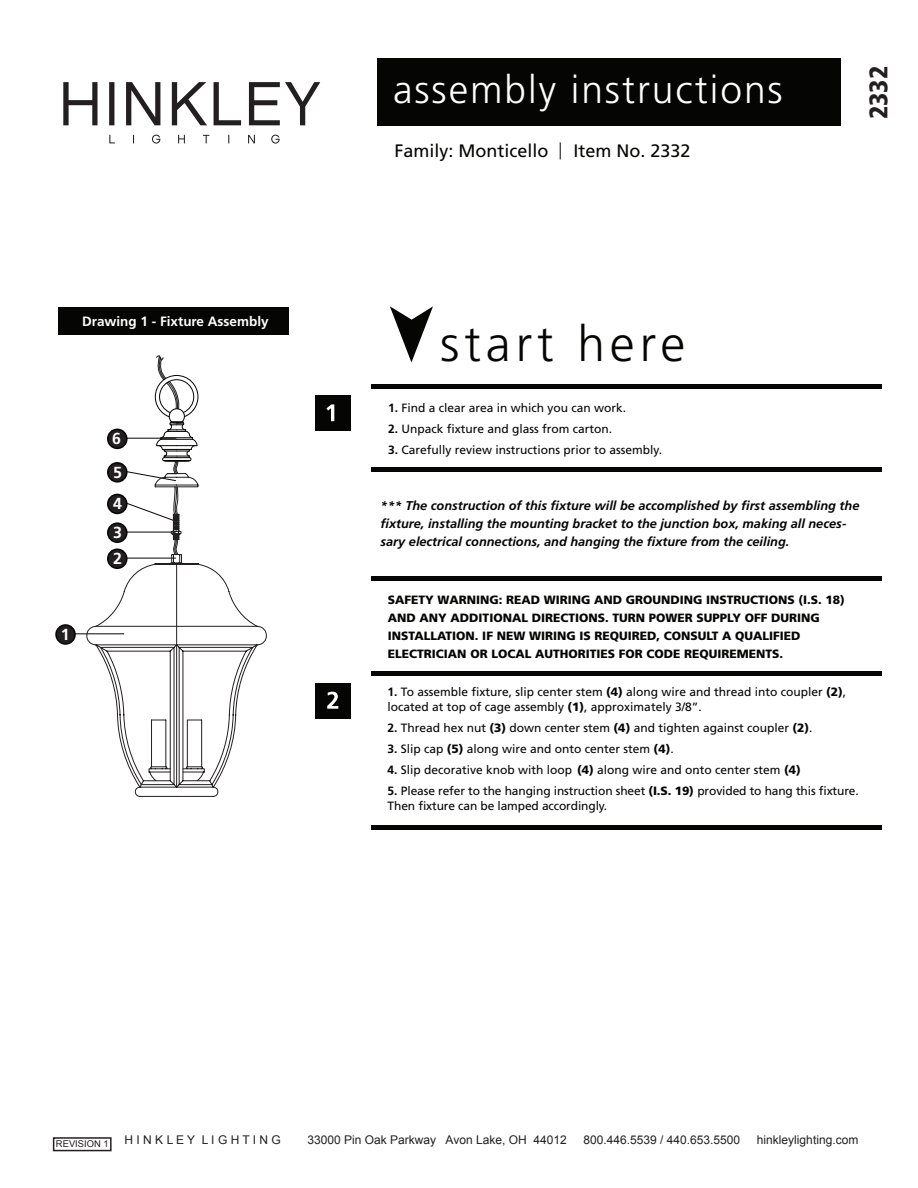
<style>
.page{position:relative;width:918px;height:1188px;background:#fff}
.page>*{position:absolute;margin:0;border:0;box-sizing:border-box;transform-origin:0 0}
.t1{font:300 49.65px "Frutiger LT Std";letter-spacing:.1em;color:#050504}
.t2{font:300 39px "Frutiger LT Std";letter-spacing:.05em;color:#fff}
.t3{font:900 condensed 25.5px "Frutiger LT Std";color:#231f20}
.t4{font:18px "Frutiger LT Std";color:#050504}
.t5{font:700 16.05px/33.5px "Frutiger LT Std";color:#fff}
.t6{font:700 13.5px "Frutiger LT Std";color:#fff}
.t7{font:italic 700 12.75px/18px "Frutiger LT Std";color:#050504}
.t8{font:12px/15px "Frutiger LT Std";color:#050504}
.t9{font:900 12px/18px "Frutiger LT Std";color:#050504}
.t10{font:12px "Arial";color:#231f20}
.t11{font:9.3px "Arial";color:#231f20}
.s1{font-weight:700}
.s2{font-weight:900}
</style>
<div class="page">
<div style="left:377px;top:58px;width:463px;height:68px;background:#050504"></div>
<svg style="left:390px;top:306px;width:43px;height:56px"></svg>
<div style="left:315px;top:395px;width:35px;height:35px;background:#050504"></div>
<svg style="left:326px;top:404px;width:8px;height:17px"></svg>
<div style="left:371px;top:384px;width:511px;height:5px;background:#050504"></div>
<div style="left:371px;top:467px;width:511px;height:5px;background:#050504"></div>
<div style="left:371px;top:576px;width:511px;height:5px;background:#050504"></div>
<div style="left:371px;top:671px;width:511px;height:5px;background:#050504"></div>
<div style="left:371px;top:825px;width:511px;height:5px;background:#050504"></div>
<svg style="left:560px;top:142px;width:1px;height:17px"></svg>
<div style="left:315px;top:683px;width:36px;height:36px;background:#050504"></div>
<svg style="left:327px;top:692px;width:11px;height:17px"></svg>
<div style="left:59px;top:307px;width:230px;height:28px;background:#050504"></div>
<div style="left:107px;top:429px;width:21px;height:20px;background:#231f20;border:2px solid #050605;border-radius:50%"></div>
<hr style="left:127px;top:438px;width:49px;height:1px;background:#050504">
<div style="left:55px;top:624px;width:21px;height:21px;background:#231f20;border:2px solid #050605;border-radius:50%"></div>
<hr style="left:75px;top:633px;width:49px;height:1px;background:#050504">
<svg style="left:84px;top:462px;width:183px;height:335px"></svg>
<svg style="left:149px;top:355px;width:110px;height:442px"></svg>
<svg style="left:63px;top:82px;width:257px;height:43px"></svg>
<svg style="left:109px;top:135px;width:171px;height:9px"></svg>
<hr style="left:96px;top:626px;width:161px;height:1px;background:#231f20">
<hr style="left:176px;top:564px;width:1px;height:81px;background:#231f20">
<svg style="left:155px;top:375px;width:43px;height:87px"></svg>
<div style="left:53px;top:1137px;width:59px;height:14px;border:2px solid #231f20"></div>
<p class="t6" style="left:82px;top:314px;width:188px">Drawing 1 - Fixture Assembly</p>
<h3 class="t5" style="left:61px;top:618px;width:10px">1</h3>
<h3 class="t5" style="left:112px;top:422px;width:11px">6<br>5</h3>
<h3 class="t5" style="left:113px;top:489px;width:10px;line-height:28.8px">4<br>3</h3>
<h3 class="t5" style="left:113px;top:542px;width:10px">2</h3>
<h2 class="t2" style="left:393px;top:68px;width:391px">assembly instructions</h2>
<h3 class="t4" style="left:394px;top:140px;width:156px">Family: Monticello</h3>
<h3 class="t4" style="left:573px;top:140px;width:119px">Item No. 2332</h3>
<h3 class="t3" style="left:863px;top:119px;width:55px;rotate:-90deg">2332</h3>
<h1 class="t1" style="left:440px;top:316px;width:247px">start here</h1>
<p class="t8" style="left:388px;top:400px;width:240px"><span class="s1">1.</span> Find a clear area in which you can work.</p>
<p class="t8" style="left:388px;top:421px;width:226px"><span class="s1">2.</span> Unpack fixture and glass from carton.</p>
<p class="t8" style="left:388px;top:442px;width:275px"><span class="s1">3.</span> Carefully review instructions prior to assembly.</p>
<p class="t7" style="left:381px;top:497px;width:480px">*** The construction of this fixture will be accomplished by first assembling the fixture, installing the mounting bracket to the junction box, making all neces&shy;sary electrical connections, and hanging the fixture from the ceiling.</p>
<p class="t9" style="left:388px;top:591px;width:459px">SAFETY WARNING: READ WIRING AND GROUNDING INSTRUCTIONS (I.S. 18)<br>AND ANY ADDITIONAL DIRECTIONS. TURN POWER SUPPLY OFF DURING INSTALLATION. IF NEW WIRING IS REQUIRED, CONSULT A QUALIFIED ELECTRICIAN OR LOCAL AUTHORITIES FOR CODE REQUIREMENTS.</p>
<p class="t8" style="left:388px;top:684px;width:460px"><span class="s1">1.</span> To assemble fixture, slip center stem <span class="s2">(4)</span> along wire and thread into coupler <span class="s2">(2)</span>, located at top of cage assembly <span class="s2">(1)</span>, approximately 3/8”.</p>
<p class="t8" style="left:388px;top:720px;width:426px"><span class="s1">2.</span> Thread hex nut <span class="s2">(3)</span> down center stem <span class="s2">(4)</span> and tighten against coupler <span class="s2">(2)</span>.</p>
<p class="t8" style="left:388px;top:741px;width:288px"><span class="s1">3.</span> Slip cap <span class="s2">(5)</span> along wire and onto center stem <span class="s2">(4)</span>.</p>
<p class="t8" style="left:388px;top:762px;width:415px"><span class="s1">4.</span> Slip decorative knob with loop <span class="s2">(4)</span> along wire and onto center stem <span class="s2">(4)</span></p>
<p class="t8" style="left:696px;top:762px;width:5px">.</p>
<p class="t8" style="left:388px;top:783px;width:473px"><span class="s1">5.</span> Please refer to the hanging instruction sheet <span class="s2">(I.S. 19)</span> provided to hang this fixture.<br>Then fixture can be lamped accordingly.</p>
<p class="t11" style="left:56px;top:1138px;width:54px">REVISION 1</p>
<p class="t10" style="left:125px;top:1132px;width:158px">H I N K L E Y L I G H T I N G</p>
<p class="t10" style="left:308px;top:1132px;width:261px">33000 Pin Oak Parkway Avon Lake, OH 44012</p>
<p class="t10" style="left:584px;top:1132px;width:158px">800.446.5539 / 440.653.5500</p>
<p class="t10" style="left:757px;top:1132px;width:103px">hinkleylighting.com</p>
</div>
